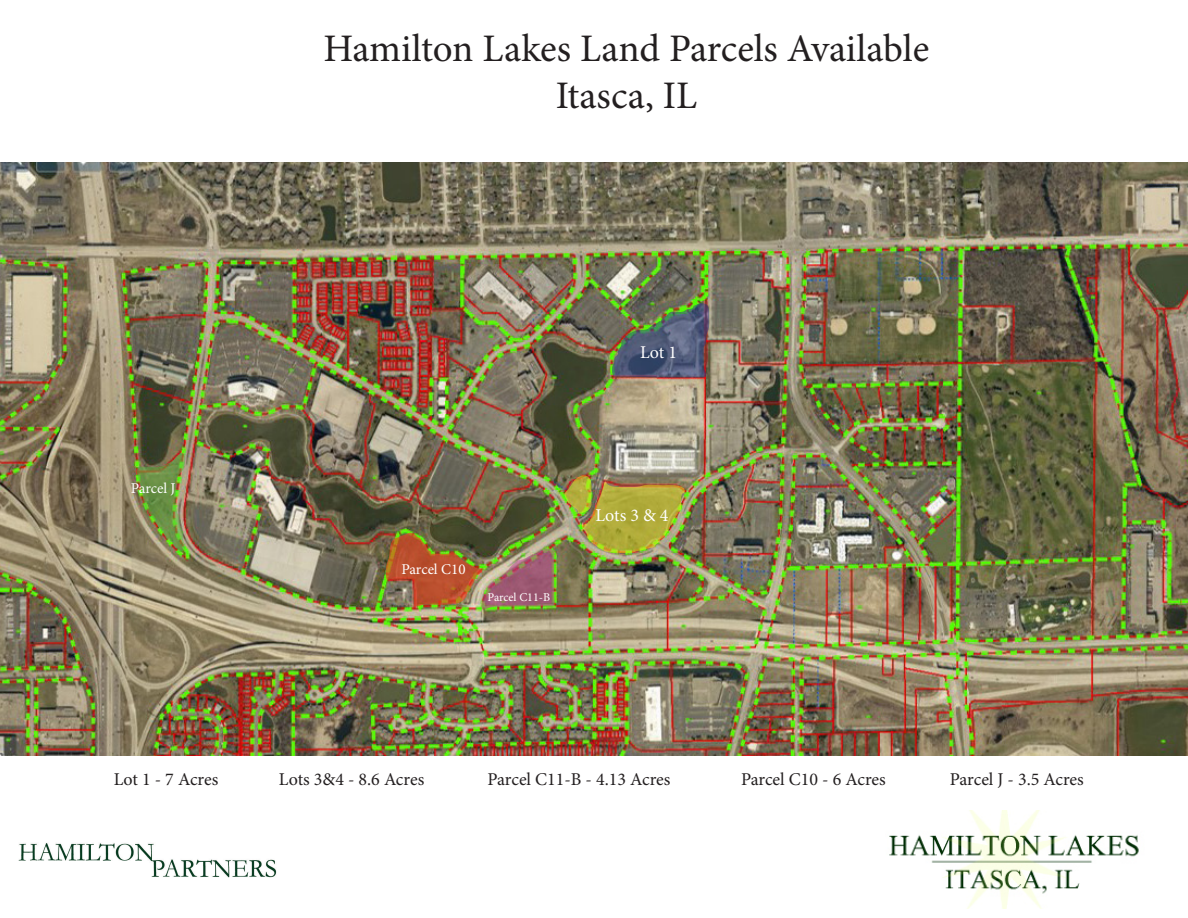
<style>
.page{position:relative;width:1188px;height:918px;background:#fff}
.page>*{position:absolute;margin:0;border:0;box-sizing:border-box;transform-origin:0 0}
.t1{font:39px "Minion Pro";letter-spacing:-.005em;color:#231f20}
.t2{font:18px "Minion Pro";letter-spacing:-.005em;color:#231f20}
.t3{font:18px "Minion Pro";color:#fff}
.t4{font:15px "Minion Pro";letter-spacing:-.005em;color:#fff}
.t5{font:12px "Minion Pro";letter-spacing:-.005em;color:#fff}
</style>
<div class="page">
<img style="left:1px;top:162px;width:1187px;height:594px">
<img style="left:611px;top:302px;width:99px;height:76px">
<img style="left:564px;top:474px;width:121px;height:79px">
<img style="left:386px;top:533px;width:170px;height:78px">
<img style="left:136px;top:452px;width:51px;height:101px">
<img style="left:18px;top:843px;width:259px;height:35px">
<img style="left:889px;top:810px;width:250px;height:99px">
<p class="t1" style="left:323px;top:22px;width:607px">Hamilton Lakes Land Parcels Available</p>
<p class="t1" style="left:556px;top:69px;width:143px">Itasca, IL</p>
<p class="t4" style="left:131px;top:478px;width:46px">Parcel J</p>
<p class="t3" style="left:640px;top:340px;width:39px">Lot 1</p>
<p class="t4" style="left:401px;top:559px;width:66px">Parcel C10</p>
<p class="t5" style="left:488px;top:589px;width:64px">Parcel C11-B</p>
<p class="t3" style="left:595px;top:503px;width:75px">Lots 3 &amp; 4</p>
<p class="t2" style="left:114px;top:767px;width:106px">Lot 1 - 7 Acres</p>
<p class="t2" style="left:279px;top:767px;width:147px">Lots 3&amp;4 - 8.6 Acres</p>
<p class="t2" style="left:488px;top:767px;width:184px">Parcel C11-B - 4.13 Acres</p>
<p class="t2" style="left:741px;top:767px;width:146px">Parcel C10 - 6 Acres</p>
<p class="t2" style="left:950px;top:767px;width:136px">Parcel J - 3.5 Acres</p>
</div>
